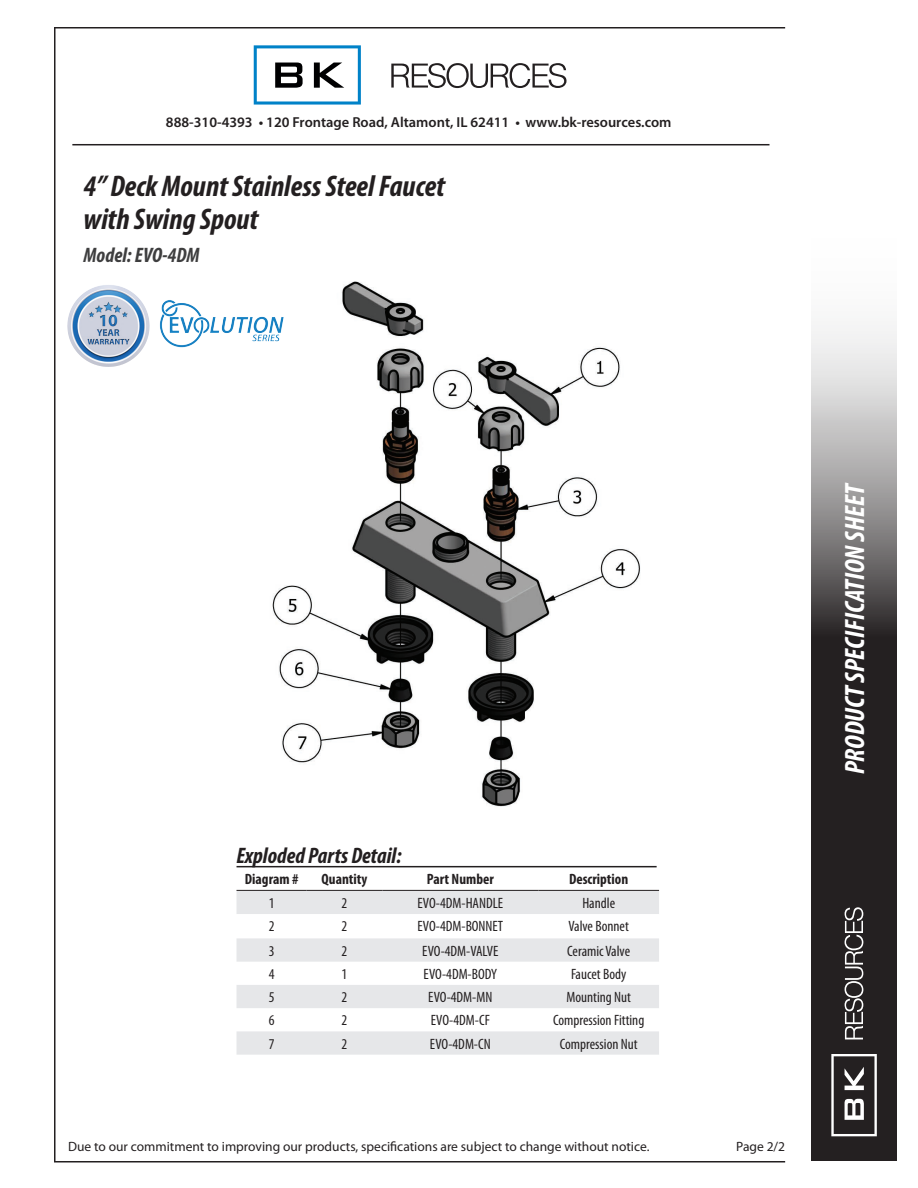
<style>
.page{position:relative;width:918px;height:1188px;background:#fff}
.page>*{position:absolute;margin:0;border:0;box-sizing:border-box;transform-origin:0 0}
.t1{font:italic 700 condensed 30px/33px "Myriad Pro";color:#231f20}
.t2{font:italic 700 condensed 28.05px "Myriad Pro";letter-spacing:-.005em;color:#fff}
.t3{font:italic 700 condensed 22.5px "Myriad Pro";color:#231f20}
.t4{font:italic 700 condensed 21px "Myriad Pro";color:#3e3e3f}
.t5{font:condensed 15px "Myriad Pro";color:#231f20}
.t6{font:700 condensed 15px "Myriad Pro";color:#231f20}
.t7{font:600 14.55px "Myriad Pro";color:#231f20}
.t8{font:13.5px "Myriad Pro";color:#231f20}
</style>
<div class="page">
<hr style="left:54px;top:1161px;width:731px;height:1px;background:#231f20">
<hr style="left:54px;top:27px;width:731px;height:1px;background:#231f20">
<hr style="left:54px;top:27px;width:2px;height:1134px;background:#231f20">
<svg style="left:254px;top:45px;width:107px;height:60px"></svg>
<svg style="left:391px;top:63px;width:176px;height:25px"></svg>
<hr style="left:72px;top:144px;width:698px;height:1px;background:#231f20">
<svg style="left:811px;top:325px;width:86px;height:836px;background:#565354"></svg>
<svg style="left:845px;top:907px;width:18px;height:132px"></svg>
<svg style="left:831px;top:1054px;width:46px;height:82px"></svg>
<img style="left:272px;top:281px;width:368px;height:526px">
<svg style="left:237px;top:891px;width:422px;height:164px;fill:#e6e7e9"></svg>
<hr style="left:237px;top:890px;width:70px;height:1px;background:#231f20">
<hr style="left:307px;top:890px;width:75px;height:1px;background:#231f20">
<hr style="left:382px;top:890px;width:156px;height:1px;background:#231f20">
<hr style="left:538px;top:890px;width:121px;height:1px;background:#231f20">
<hr style="left:237px;top:866px;width:420px;height:1px;background:#231f20">
<img style="left:83px;top:285px;width:25px;height:9px">
<img style="left:160px;top:300px;width:140px;height:48px">
<p class="t7" style="left:166px;top:113px;width:507px">888-310-4393 • 120 Frontage Road, Altamont, IL 62411 • www.bk-resources.com</p>
<h1 class="t1" style="left:84px;top:169px;width:363px">4” Deck Mount Stainless Steel Faucet with Swing Spout</h1>
<h3 class="t4" style="left:84px;top:242px;width:118px">Model: EVO-4DM</h3>
<h3 class="t3" style="left:237px;top:842px;width:167px">Exploded Parts Detail:</h3>
<p class="t6" style="left:245px;top:870px;width:55px">Diagram #</p>
<p class="t6" style="left:322px;top:870px;width:47px">Quantity</p>
<p class="t6" style="left:427px;top:870px;width:68px">Part Number</p>
<p class="t6" style="left:569px;top:870px;width:61px">Description</p>
<p class="t5" style="left:269px;top:894px;width:7px">1</p>
<p class="t5" style="left:342px;top:894px;width:7px">2</p>
<p class="t5" style="left:417px;top:894px;width:87px">EVO-4DM-HANDLE</p>
<p class="t5" style="left:582px;top:894px;width:34px">Handle</p>
<p class="t5" style="left:269px;top:917px;width:7px">2</p>
<p class="t5" style="left:342px;top:917px;width:7px">2</p>
<p class="t5" style="left:417px;top:917px;width:87px">EVO-4DM-BONNET</p>
<p class="t5" style="left:569px;top:917px;width:62px">Valve Bonnet</p>
<p class="t5" style="left:269px;top:942px;width:7px">3</p>
<p class="t5" style="left:342px;top:942px;width:7px">2</p>
<p class="t5" style="left:422px;top:942px;width:78px">EVO-4DM-VALVE</p>
<p class="t5" style="left:567px;top:942px;width:64px">Ceramic Valve</p>
<p class="t5" style="left:269px;top:965px;width:7px">4</p>
<p class="t5" style="left:342px;top:965px;width:7px">1</p>
<p class="t5" style="left:424px;top:965px;width:75px">EVO-4DM-BODY</p>
<p class="t5" style="left:571px;top:965px;width:57px">Faucet Body</p>
<p class="t5" style="left:269px;top:988px;width:7px">5</p>
<p class="t5" style="left:342px;top:988px;width:7px">2</p>
<p class="t5" style="left:428px;top:988px;width:66px">EVO-4DM-MN</p>
<p class="t5" style="left:567px;top:988px;width:66px">Mounting Nut</p>
<p class="t5" style="left:269px;top:1011px;width:7px">6</p>
<p class="t5" style="left:342px;top:1011px;width:7px">2</p>
<p class="t5" style="left:431px;top:1011px;width:61px">EVO-4DM-CF</p>
<p class="t5" style="left:553px;top:1011px;width:93px">Compression Fitting</p>
<p class="t5" style="left:269px;top:1035px;width:7px">7</p>
<p class="t5" style="left:342px;top:1035px;width:7px">2</p>
<p class="t5" style="left:430px;top:1035px;width:62px">EVO-4DM-CN</p>
<p class="t5" style="left:560px;top:1035px;width:79px">Compression Nut</p>
<p class="t8" style="left:68px;top:1138px;width:583px">Due to our commitment to improving our products, specifications are subject to change without notice.</p>
<h2 class="t2" style="left:837px;top:774px;width:293px;rotate:-90deg">PRODUCT SPECIFICATION SHEET</h2>
<p class="t8" style="left:736px;top:1138px;width:50px">Page 2/2</p>
</div>
